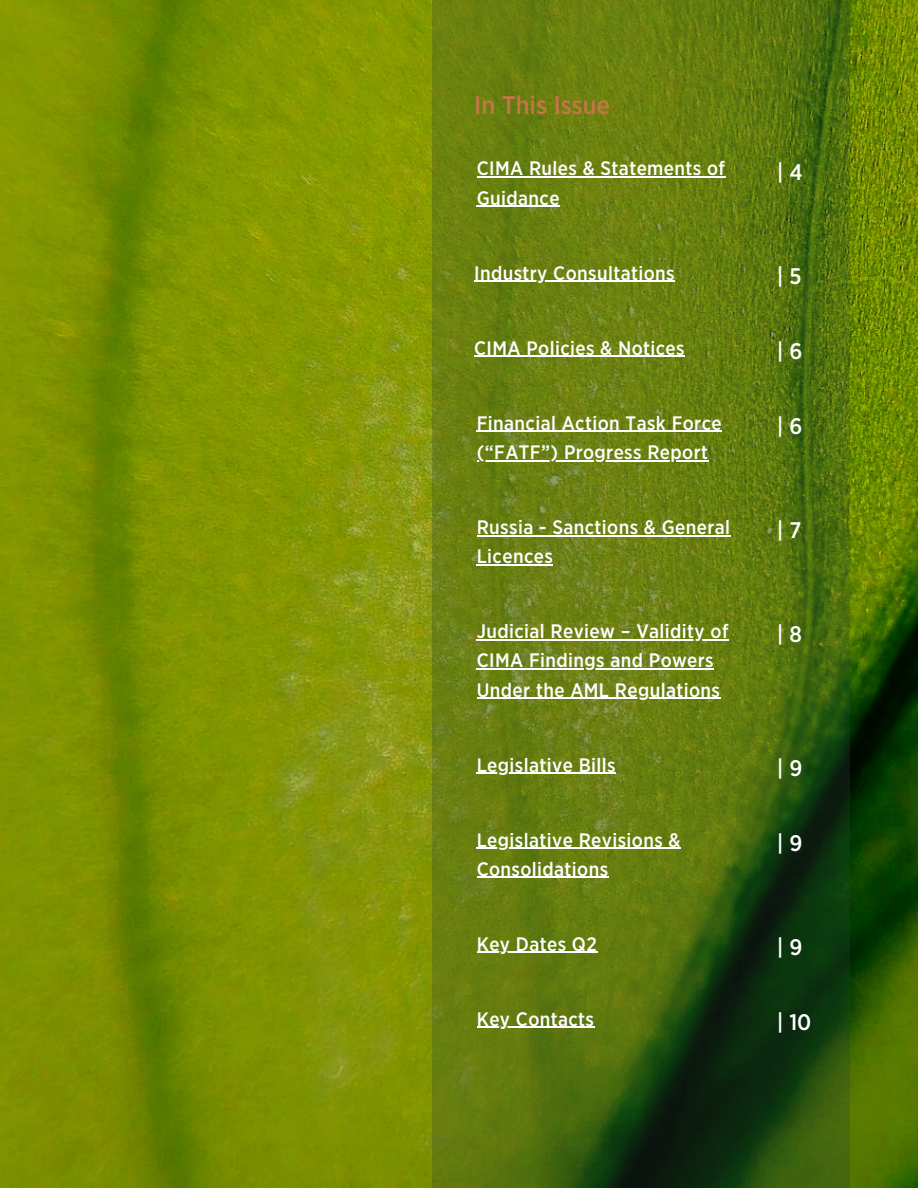
<style>
.page{position:relative;width:918px;height:1188px;background:#fff}
.page>*{position:absolute;margin:0;border:0;box-sizing:border-box;transform-origin:0 0}
.t1{font:500 25.5px "Gotham Narrow";color:#c47649}
.t2{font:500 22.5px "Gotham Narrow";color:#fff}
.t3{font:500 19.5px/29.2px "Gotham Narrow";letter-spacing:.02em;color:#fff}
</style>
<div class="page">
<img style="left:0;top:0;width:918px;height:1188px">
<svg style="left:432px;top:0;width:418px;height:1188px;background:#587211"></svg>
<hr style="left:477px;top:177px;width:248px;height:1px;background:#fff">
<hr style="left:477px;top:206px;width:83px;height:1px;background:#fff">
<hr style="left:474px;top:356px;width:211px;height:1px;background:#fff">
<hr style="left:477px;top:431px;width:245px;height:1px;background:#fff">
<hr style="left:477px;top:460px;width:231px;height:1px;background:#fff">
<hr style="left:477px;top:535px;width:253px;height:1px;background:#fff">
<hr style="left:477px;top:564px;width:76px;height:1px;background:#fff">
<hr style="left:477px;top:639px;width:252px;height:1px;background:#fff">
<hr style="left:477px;top:668px;width:237px;height:2px;background:#fff">
<hr style="left:477px;top:698px;width:243px;height:1px;background:#fff">
<hr style="left:477px;top:773px;width:139px;height:1px;background:#fff">
<hr style="left:477px;top:848px;width:204px;height:1px;background:#fff">
<hr style="left:477px;top:877px;width:132px;height:1px;background:#fff">
<hr style="left:477px;top:952px;width:120px;height:1px;background:#fff">
<hr style="left:477px;top:1027px;width:117px;height:1px;background:#fff">
<hr style="left:474px;top:281px;width:201px;height:1px;background:#fff">
<p class="t1" style="left:474px;top:94px;width:137px">In This Issue</p>
<p class="t3" style="left:477px;top:155px;width:250px">CIMA Rules &amp; Statements of</p>
<p class="t2" style="left:777px;top:162px;width:27px">| 4</p>
<p class="t3" style="left:477px;top:184px;width:84px">Guidance</p>
<p class="t3" style="left:474px;top:259px;width:202px">Industry Consultations</p>
<p class="t2" style="left:777px;top:266px;width:26px">| 5</p>
<p class="t3" style="left:474px;top:334px;width:212px">CIMA Policies &amp; Notices</p>
<p class="t2" style="left:777px;top:341px;width:27px">| 6</p>
<p class="t3" style="left:477px;top:409px;width:246px">Financial Action Task Force</p>
<p class="t2" style="left:777px;top:416px;width:27px">| 6</p>
<p class="t3" style="left:477px;top:438px;width:233px">(“FATF”) Progress Report</p>
<p class="t3" style="left:477px;top:513px;width:255px">Russia - Sanctions &amp; General</p>
<p class="t2" style="left:777px;top:520px;width:26px">| 7</p>
<p class="t3" style="left:477px;top:543px;width:78px">Licences</p>
<p class="t3" style="left:477px;top:618px;width:253px">Judicial Review – Validity of</p>
<p class="t2" style="left:777px;top:624px;width:27px">| 8</p>
<p class="t3" style="left:477px;top:647px;width:245px">CIMA Findings and Powers<br>Under the AML Regulations</p>
<p class="t3" style="left:477px;top:751px;width:140px">Legislative Bills</p>
<p class="t2" style="left:777px;top:758px;width:27px">| 9</p>
<p class="t3" style="left:477px;top:826px;width:205px">Legislative Revisions &amp;</p>
<p class="t2" style="left:777px;top:833px;width:27px">| 9</p>
<p class="t3" style="left:477px;top:855px;width:133px">Consolidations</p>
<p class="t3" style="left:477px;top:930px;width:122px">Key Dates Q2</p>
<p class="t2" style="left:777px;top:937px;width:27px">| 9</p>
<p class="t3" style="left:477px;top:1005px;width:119px">Key Contacts</p>
<p class="t2" style="left:777px;top:1012px;width:36px">| 10</p>
</div>
